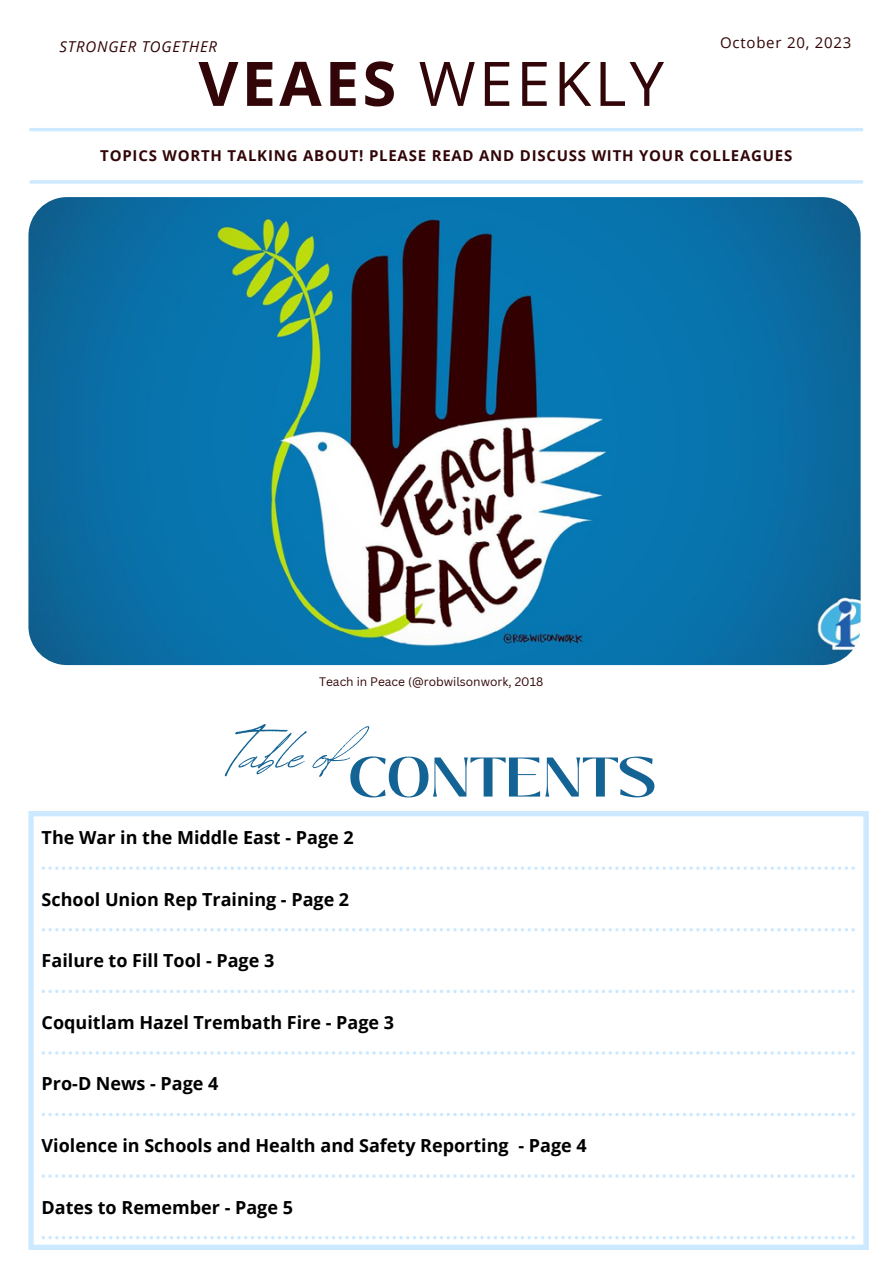
<style>
.page{position:relative;width:893px;height:1264px;background:#fff}
.page>*{position:absolute;margin:0;border:0;box-sizing:border-box;transform-origin:0 0}
.t1{font:72.3px "Revive 80 Signature";color:#136394}
.t2{font:61.5px "Open Sans";letter-spacing:.05em;color:#320608}
.t3{font:700 55.65px "Black Mango";color:#136394}
.t4{font:700 18px "Open Sans";color:#000}
.t5{font:700 15px "Open Sans";letter-spacing:.055em;color:#320608}
.t6{font:italic 15px "Open Sans";letter-spacing:.05em;color:#320608}
.t7{font:15px "Open Sans";letter-spacing:.055em;color:#320608}
.t8{font:12px "Canva Sans";color:#320608}
.s1{font-weight:700}
</style>
<div class="page">
<svg style="left:30px;top:180px;width:833px;height:4px;fill:#d1ebff"></svg>
<hr style="left:29px;top:128px;width:834px;height:3px;background:#cce9ff">
<img style="left:28px;top:197px;width:832px;height:468px;border-radius:39px">
<svg style="left:28px;top:811px;width:840px;height:438px"></svg>
<svg style="left:42px;top:866px;width:812px;height:3px"></svg>
<svg style="left:42px;top:928px;width:812px;height:3px"></svg>
<svg style="left:42px;top:989px;width:812px;height:4px"></svg>
<svg style="left:42px;top:1051px;width:812px;height:3px"></svg>
<svg style="left:42px;top:1112px;width:812px;height:4px"></svg>
<svg style="left:42px;top:1174px;width:812px;height:3px"></svg>
<svg style="left:42px;top:1235px;width:812px;height:4px"></svg>
<p class="t6" style="left:60px;top:36px;width:159px">STRONGER TOGETHER</p>
<p class="t2" style="left:198px;top:40px;width:467px"><span class="s1">VEAES</span> WEEKLY</p>
<p class="t7" style="left:720px;top:32px;width:133px">October 20, 2023</p>
<p class="t5" style="left:100px;top:145px;width:693px">TOPICS WORTH TALKING ABOUT! PLEASE READ AND DISCUSS WITH YOUR COLLEAGUES</p>
<p class="t8" style="left:319px;top:673px;width:226px">Teach in Peace (@robwilsonwork, 2018</p>
<p class="t1" style="left:230px;top:700px;width:116px">Table of</p>
<p class="t3" style="left:348px;top:735px;width:310px">CONTENTS</p>
<p class="t4" style="left:42px;top:824px;width:313px">The War in the Middle East - Page 2</p>
<p class="t4" style="left:42px;top:886px;width:309px">School Union Rep Training - Page 2</p>
<p class="t4" style="left:42px;top:948px;width:234px">Failure to Fill Tool - Page 3</p>
<p class="t4" style="left:42px;top:1009px;width:354px">Coquitlam Hazel Trembath Fire - Page 3</p>
<p class="t4" style="left:42px;top:1071px;width:178px">Pro-D News - Page 4</p>
<p class="t4" style="left:42px;top:1132px;width:546px">Violence in Schools and Health and Safety Reporting - Page 4</p>
<p class="t4" style="left:42px;top:1194px;width:253px">Dates to Remember - Page 5</p>
</div>
